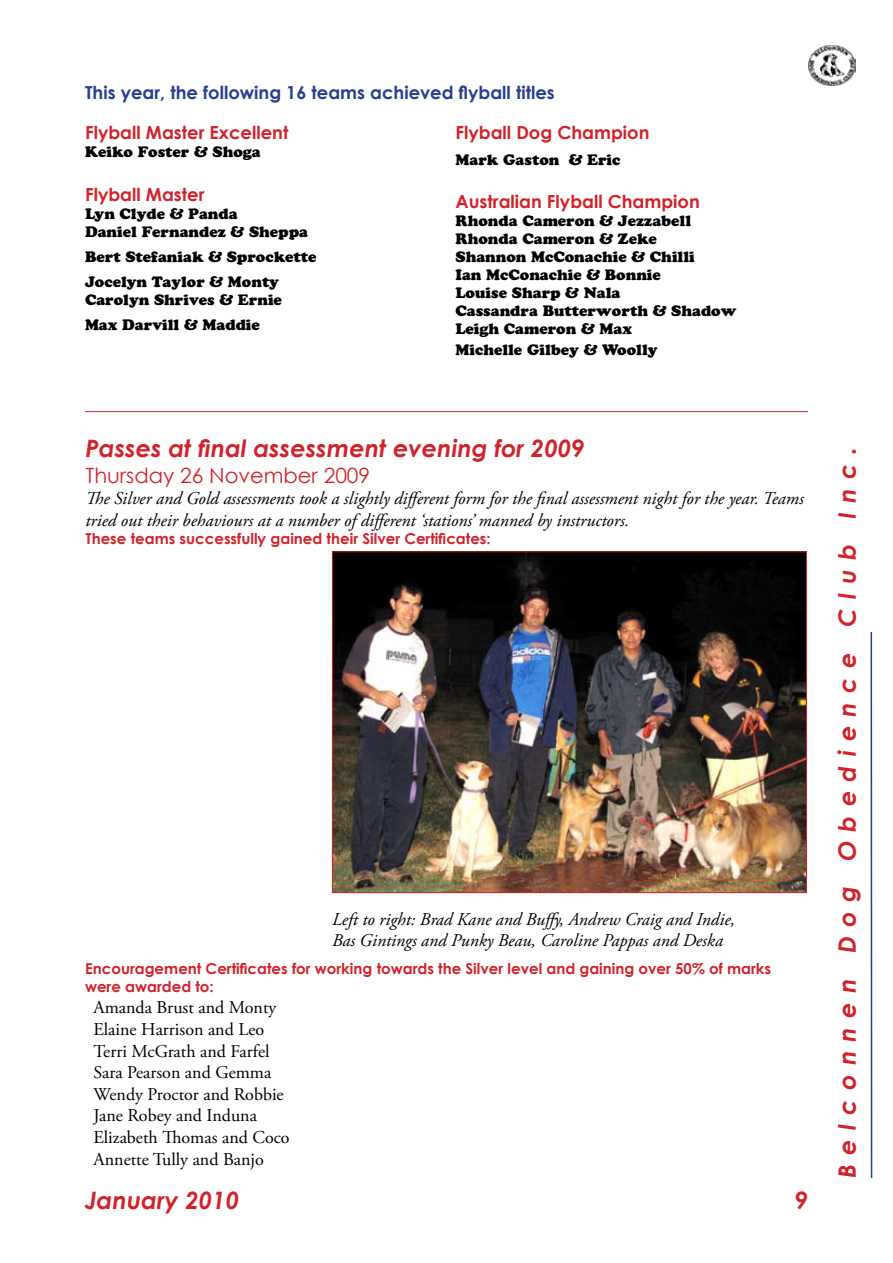
<style>
.page{position:relative;width:893px;height:1263px;background:#fff}
.page>*{position:absolute;margin:0;border:0;box-sizing:border-box;transform-origin:0 0}
.t1{font:italic 700 24px "Century Gothic";color:#d2232a}
.t2{font:italic 700 24px "Century Gothic";letter-spacing:.39em;color:#d2232a}
.t3{font:21px "Century Gothic";color:#d2232a}
.t4{font:italic 18px/21.6px "Adobe Garamond Pro";color:#000}
.t5{font:18px/21.6px "Adobe Garamond Pro";color:#000}
.t6{font:700 18px "Century Gothic";color:#d2232a}
.t7{font:700 18px "Century Gothic";color:#25408f}
.t8{font:15px/18px "Cooper Black Std";color:#000}
.t9{font:700 15px/18px "Century Gothic";color:#d2232a}
</style>
<div class="page">
<img style="left:808px;top:45px;width:48px;height:40px">
<hr style="left:870px;top:632px;width:2px;height:546px;background:#25408f">
<img style="left:334px;top:553px;width:471px;height:338px">
<div style="left:332px;top:551px;width:475px;height:342px;border:1px solid #d2232a"></div>
<hr style="left:85px;top:411px;width:723px;height:1px;background:#d2232a">
<p class="t7" style="left:85px;top:81px;width:471px">This year, the following 16 teams achieved flyball titles</p>
<p class="t6" style="left:85px;top:122px;width:205px">Flyball Master Excellent</p>
<p class="t8" style="left:85px;top:143px;width:177px">Keiko Foster &amp; Shoga</p>
<p class="t6" style="left:85px;top:183px;width:121px">Flyball Master</p>
<p class="t8" style="left:85px;top:204px;width:225px">Lyn Clyde &amp; Panda<br>Daniel Fernandez &amp; Sheppa</p>
<p class="t8" style="left:85px;top:244px;width:233px;line-height:25.2px">Bert Stefaniak &amp; Sprockette<br>Jocelyn Taylor &amp; Monty</p>
<p class="t8" style="left:85px;top:287px;width:198px;line-height:25.2px">Carolyn Shrives &amp; Ernie<br>Max Darvill &amp; Maddie</p>
<p class="t6" style="left:455px;top:122px;width:196px">Flyball Dog Champion</p>
<p class="t8" style="left:455px;top:150px;width:167px">Mark Gaston &amp; Eric</p>
<p class="t6" style="left:455px;top:190px;width:246px">Australian Flyball Champion</p>
<p class="t8" style="left:455px;top:211px;width:282px">Rhonda Cameron &amp; Jezzabell<br>Rhonda Cameron &amp; Zeke<br>Shannon McConachie &amp; Chilli<br>Ian McConachie &amp; Bonnie<br>Louise Sharp &amp; Nala<br>Cassandra Butterworth &amp; Shadow<br>Leigh Cameron &amp; Max</p>
<p class="t8" style="left:455px;top:341px;width:204px">Michelle Gilbey &amp; Woolly</p>
<h1 class="t1" style="left:85px;top:433px;width:501px">Passes at final assessment evening for 2009</h1>
<h2 class="t3" style="left:85px;top:462px;width:286px">Thursday 26 November 2009</h2>
<p class="t4" style="left:85px;top:488px;width:720px">The Silver and Gold assessments took a slightly different form for the final assessment night for the year. Teams tried out their behaviours at a number of different ‘stations’ manned by instructors.</p>
<p class="t9" style="left:85px;top:529px;width:407px">These teams successfully gained their Silver Certificates:</p>
<p class="t4" style="left:332px;top:909px;width:405px">Left to right: Brad Kane and Buffy, Andrew Craig and Indie,<br>Bas Gintings and Punky Beau, Caroline Pappas and Deska</p>
<p class="t9" style="left:85px;top:959px;width:688px">Encouragement Certificates for working towards the Silver level and gaining over 50% of marks were awarded to:</p>
<p class="t5" style="left:94px;top:997px;width:198px">Amanda Brust and Monty<br>Elaine Harrison and Leo<br>Terri McGrath and Farfel<br>Sara Pearson and Gemma<br>Wendy Proctor and Robbie<br>Jane Robey and Induna<br>Elizabeth Thomas and Coco<br>Annette Tully and Banjo</p>
<h1 class="t1" style="left:85px;top:1184px;width:156px">January 2010</h1>
<h1 class="t1" style="left:794px;top:1184px;width:15px">9</h1>
<h1 class="t2" style="left:831px;top:1178px;width:732px;rotate:-90deg">Belconnen Dog Obedience Club Inc.</h1>
</div>
